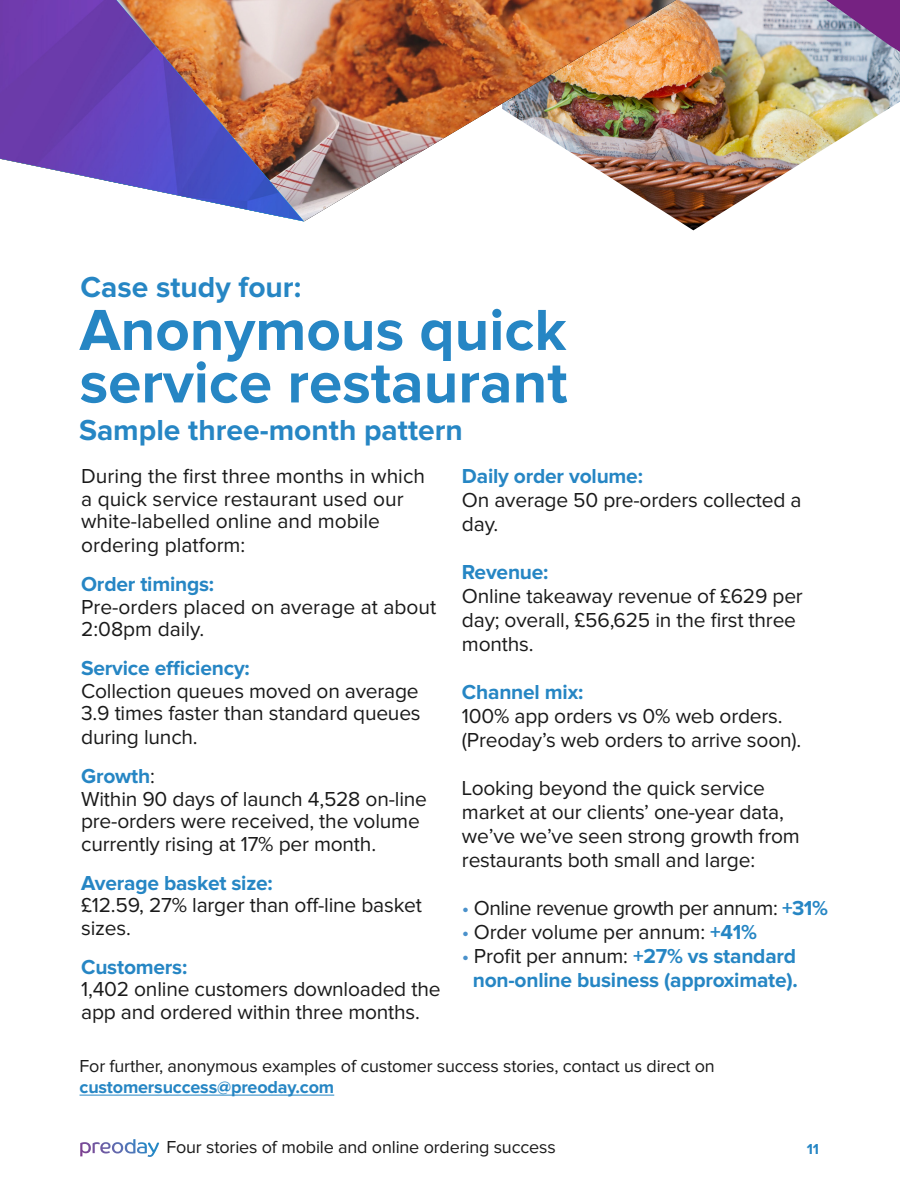
<style>
.page{position:relative;width:900px;height:1200px;background:#fff}
.page>*{position:absolute;margin:0;border:0;box-sizing:border-box;transform-origin:0 0}
.t1{font:700 60px/52.5px "Proxima Nova";color:#2686c4}
.t2{font:700 30px "Proxima Nova";color:#2686c4}
.t3{font:21px/24px "Proxima Nova";letter-spacing:-.01em;color:#1a1a1a}
.t4{font:700 21px/24px "Proxima Nova";letter-spacing:-.01em;color:#2686c4;text-align:center}
.t5{font:18px "Proxima Nova";letter-spacing:-.01em;color:#1a1a1a}
.t6{font:700 18px "Proxima Nova";letter-spacing:-.01em;color:#2686c4}
.t7{font:700 15px "Proxima Nova";color:#2686c4}
.s1{font-weight:700;color:#2686c4}
.s2{color:#4a91cb}
.s3{font-weight:400;color:#4a91cb}
.s4{font-weight:400;color:#1a1a1a}
</style>
<div class="page">
<img style="left:100px;top:1139px;width:35px;height:15px">
<img style="left:676px;top:0;width:224px;height:221px">
<img style="left:304px;top:0;width:372px;height:221px">
<svg style="left:826px;top:0;width:74px;height:52px;background:#8d6ba3"></svg>
<img style="left:0;top:0;width:304px;height:221px">
<hr style="left:80px;top:1095px;width:254px;height:1px;background:#2686c4">
<h2 class="t2" style="left:81px;top:270px;width:222px">Case study four:</h2>
<h1 class="t1" style="left:80px;top:305px;width:490px">Anonymous quick service restaurant</h1>
<h2 class="t2" style="left:79px;top:412px;width:385px">Sample three-month pattern</h2>
<p class="t3" style="left:81px;top:466px;width:345px;line-height:23px">During the first three months in which a quick service restaurant used our white-labelled online and mobile ordering platform:</p>
<p class="t4" style="left:81px;top:573px;width:135px">Order timings:</p>
<p class="t3" style="left:81px;top:596px;width:357px;line-height:22.5px">Pre-orders placed on average at about<br>2:08pm daily.</p>
<p class="t4" style="left:81px;top:657px;width:170px">Service efficiency:</p>
<p class="t3" style="left:81px;top:680px;width:341px;line-height:23.2px;text-align:justify">Collection queues moved on average 3.9 times faster than standard queues during lunch.</p>
<p class="t3" style="left:81px;top:766px;width:347px;line-height:22.5px"><span class="s1">Growth</span>:<br>Within 90 days of launch 4,528 on-line pre-orders were received, the volume currently rising at 17% per month.</p>
<p class="t4" style="left:81px;top:871px;width:193px">Average basket size:</p>
<p class="t3" style="left:81px;top:895px;width:342px;line-height:22.5px">£12.59, 27% larger than off-line basket sizes.</p>
<p class="t4" style="left:81px;top:955px;width:108px">Customers:</p>
<p class="t3" style="left:81px;top:979px;width:361px;line-height:22.5px">1,402 online customers downloaded the app and ordered within three months.</p>
<p class="t4" style="left:462px;top:465px;width:183px">Daily order volume:</p>
<p class="t3" style="left:462px;top:489px;width:341px">On average 50 pre-orders collected a day.</p>
<p class="t4" style="left:462px;top:561px;width:88px">Revenue:</p>
<p class="t3" style="left:462px;top:585px;width:342px">Online takeaway revenue of £629 per day; overall, £56,625 in the first three months.</p>
<p class="t4" style="left:462px;top:681px;width:123px">Channel mix:</p>
<p class="t3" style="left:462px;top:705px;width:341px">100% app orders vs 0% web orders. (Preoday’s web orders to arrive soon).</p>
<p class="t3" style="left:462px;top:777px;width:339px">Looking beyond the quick service market at our clients’ one-year data, we’ve we’ve seen strong growth from restaurants both small and large:</p>
<p class="t3" style="left:462px;top:897px;width:368px"><span class="s2">•</span> Online revenue growth per annum: <span class="s1">+31%</span></p>
<p class="t3" style="left:462px;top:921px;width:297px"><span class="s2">•</span> Order volume per annum: <span class="s1">+41%</span></p>
<p class="t4" style="left:462px;top:945px;width:337px"><span class="s3">•</span> <span class="s4">Profit per annum:</span> +27% vs standard non-online business (approximate).</p>
<p class="t5" style="left:80px;top:1057px;width:637px">For further, anonymous examples of customer success stories, contact us direct on</p>
<p class="t6" style="left:80px;top:1076px;width:256px">customersuccess@preoday.com</p>
<p class="t5" style="left:166px;top:1139px;width:391px">Four stories of mobile and online ordering success</p>
<p class="t7" style="left:807px;top:1140px;width:14px">11</p>
</div>
